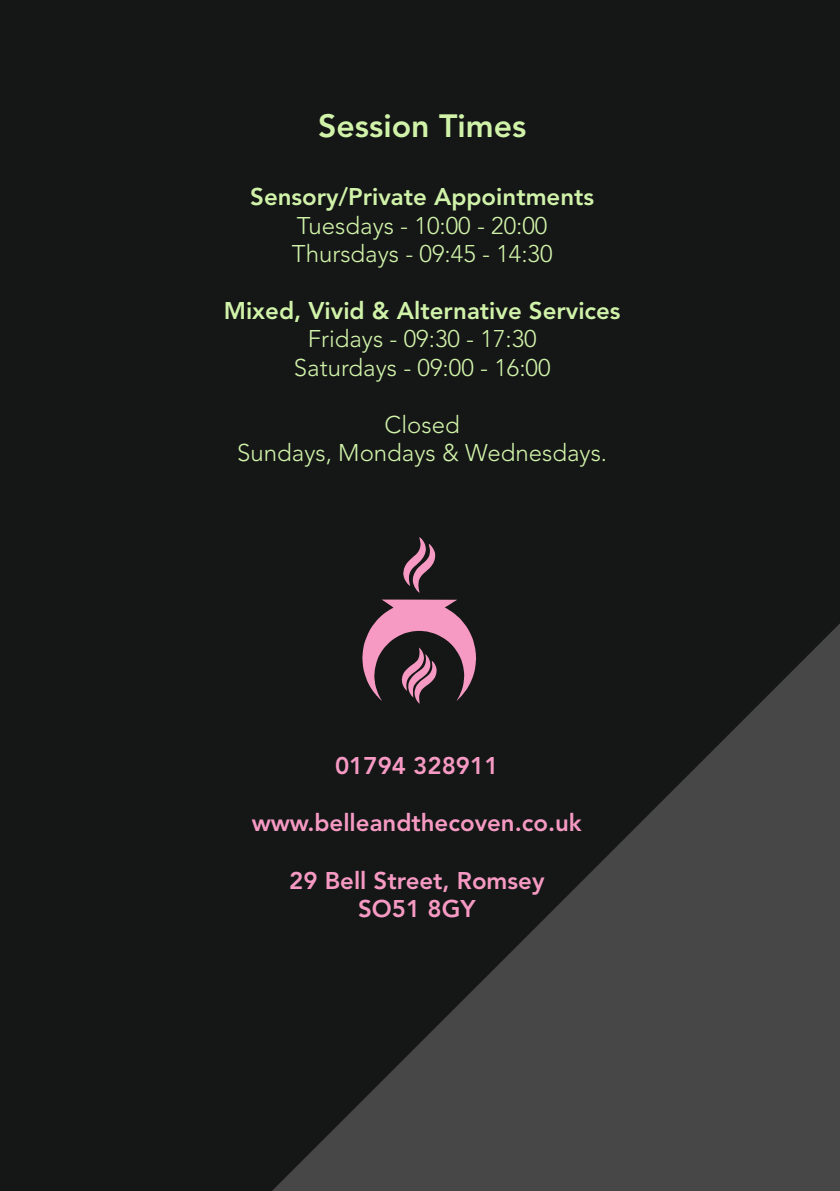
<style>
.page{position:relative;width:840px;height:1191px;background:#fff}
.page>*{position:absolute;margin:0;border:0;box-sizing:border-box;transform-origin:0 0}
.t1{font:800 32px "Avenir LT Std";color:#d0f3a9}
.t2{font:300 24px/28.4px "Avenir LT Std";color:#d0f3a9;text-align:center}
.t3{font:800 24px/28.6px "Avenir LT Std";color:#f69ac3;text-align:center}
.t4{font:800 24px "Avenir LT Std";color:#d0f3a9}
</style>
<div class="page">
<div style="left:0;top:0;width:839px;height:1191px;background:#151616"></div>
<svg style="left:247px;top:595px;width:592px;height:596px;background:#2d2d2d"></svg>
<svg style="left:403px;top:537px;width:32px;height:56px;background:#634452"></svg>
<svg style="left:362px;top:599px;width:114px;height:104px;background:#774f61"></svg>
<h1 class="t1" style="left:318px;top:107px;width:209px">Session Times</h1>
<p class="t4" style="left:250px;top:183px;width:345px">Sensory/Private Appointments</p>
<p class="t2" style="left:292px;top:211px;width:262px;text-align:left">Tuesdays - 10:00 - 20:00<br>Thursdays - 09:45 - 14:30</p>
<p class="t4" style="left:224px;top:296px;width:398px">Mixed, Vivid &amp; Alternative Services</p>
<p class="t2" style="left:294px;top:325px;width:258px">Fridays - 09:30 - 17:30<br>Saturdays - 09:00 - 16:00</p>
<p class="t2" style="left:237px;top:410px;width:371px">Closed<br>Sundays, Mondays &amp; Wednesdays.</p>
<p class="t3" style="left:335px;top:751px;width:165px">01794 328911</p>
<p class="t3" style="left:251px;top:809px;width:331px">www.belleandthecoven.co.uk</p>
<p class="t3" style="left:289px;top:866px;width:257px">29 Bell Street, Romsey<br>SO51 8GY</p>
</div>
